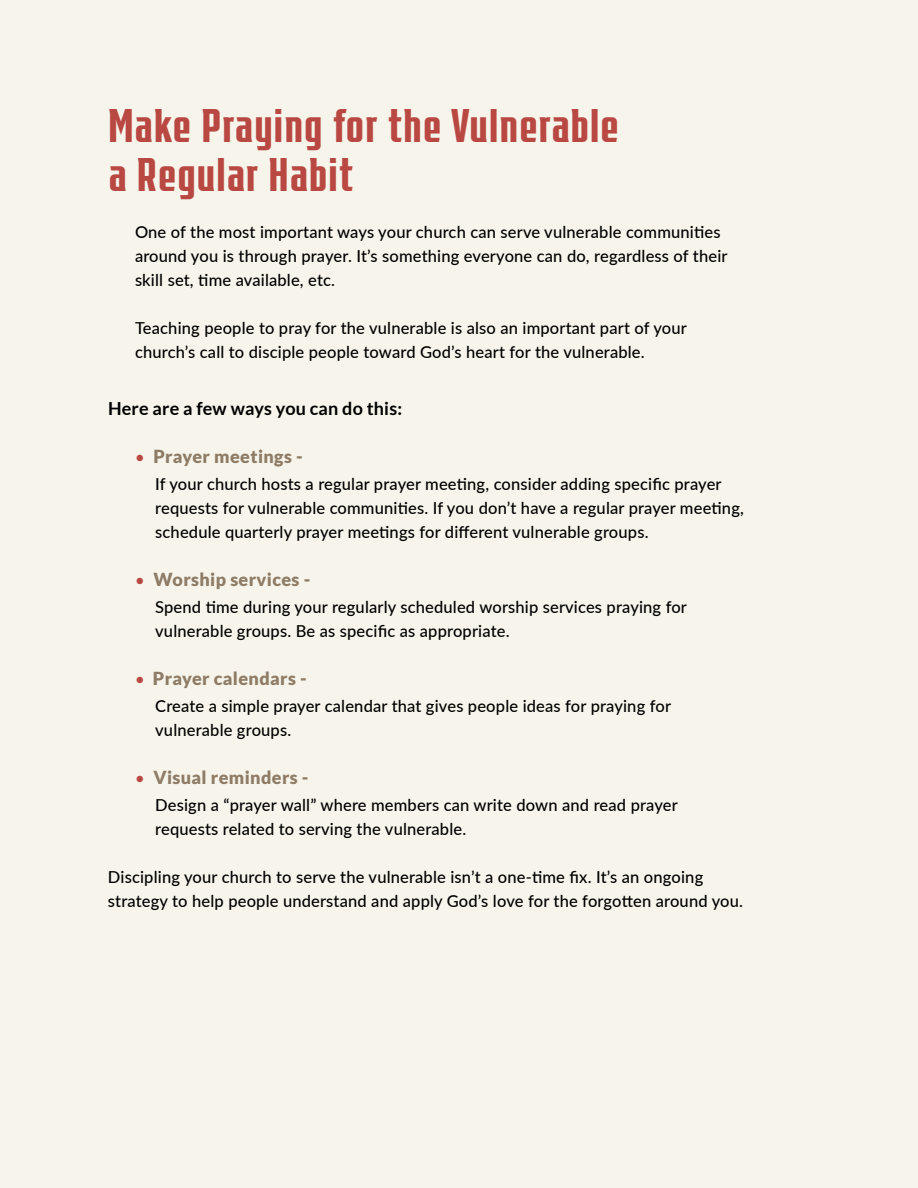
<style>
.page{position:relative;width:918px;height:1188px;background:#f7f5eb}
.page>*{position:absolute;margin:0;border:0;box-sizing:border-box;transform-origin:0 0}
.t1{font:700 condensed 49.5px/49.5px "Redzone";letter-spacing:.01em;color:#b94842}
.t2{font:900 18px "Lato";letter-spacing:.02em;color:#8e7c66}
.t3{font:700 18px "Lato";letter-spacing:.01em;color:#000}
.t4{font:500 16.5px/24px "Lato";letter-spacing:.01em;color:#000}
.s1{font-weight:500;font-size:16.5px;color:#b94842}
</style>
<div class="page">
<h1 class="t1" style="left:108px;top:100px;width:513px">Make Praying for the Vulnerable a Regular Habit</h1>
<p class="t4" style="left:135px;top:219px;width:594px">One of the most important ways your church can serve vulnerable communities around you is through prayer. It’s something everyone can do, regardless of their skill set, time available, etc.</p>
<p class="t4" style="left:135px;top:315px;width:553px">Teaching people to pray for the vulnerable is also an important part of your church’s call to disciple people toward God’s heart for the vulnerable.</p>
<p class="t3" style="left:108px;top:398px;width:296px">Here are a few ways you can do this:</p>
<p class="t2" style="left:135px;top:446px;width:169px"><span class="s1">•</span> Prayer meetings -</p>
<p class="t4" style="left:155px;top:471px;width:590px">If your church hosts a regular prayer meeting, consider adding specific prayer requests for vulnerable communities. If you don’t have a regular prayer meeting, schedule quarterly prayer meetings for different vulnerable groups.</p>
<p class="t2" style="left:135px;top:569px;width:177px"><span class="s1">•</span> Worship services -</p>
<p class="t4" style="left:155px;top:594px;width:533px">Spend time during your regularly scheduled worship services praying for vulnerable groups. Be as specific as appropriate.</p>
<p class="t2" style="left:135px;top:668px;width:173px"><span class="s1">•</span> Prayer calendars -</p>
<p class="t4" style="left:155px;top:693px;width:517px">Create a simple prayer calendar that gives people ideas for praying for vulnerable groups.</p>
<p class="t2" style="left:135px;top:767px;width:175px"><span class="s1">•</span> Visual reminders -</p>
<p class="t4" style="left:155px;top:792px;width:524px">Design a “prayer wall” where members can write down and read prayer requests related to serving the vulnerable.</p>
<p class="t4" style="left:108px;top:864px;width:637px">Discipling your church to serve the vulnerable isn’t a one-time fix. It’s an ongoing strategy to help people understand and apply God’s love for the forgotten around you.</p>
</div>
